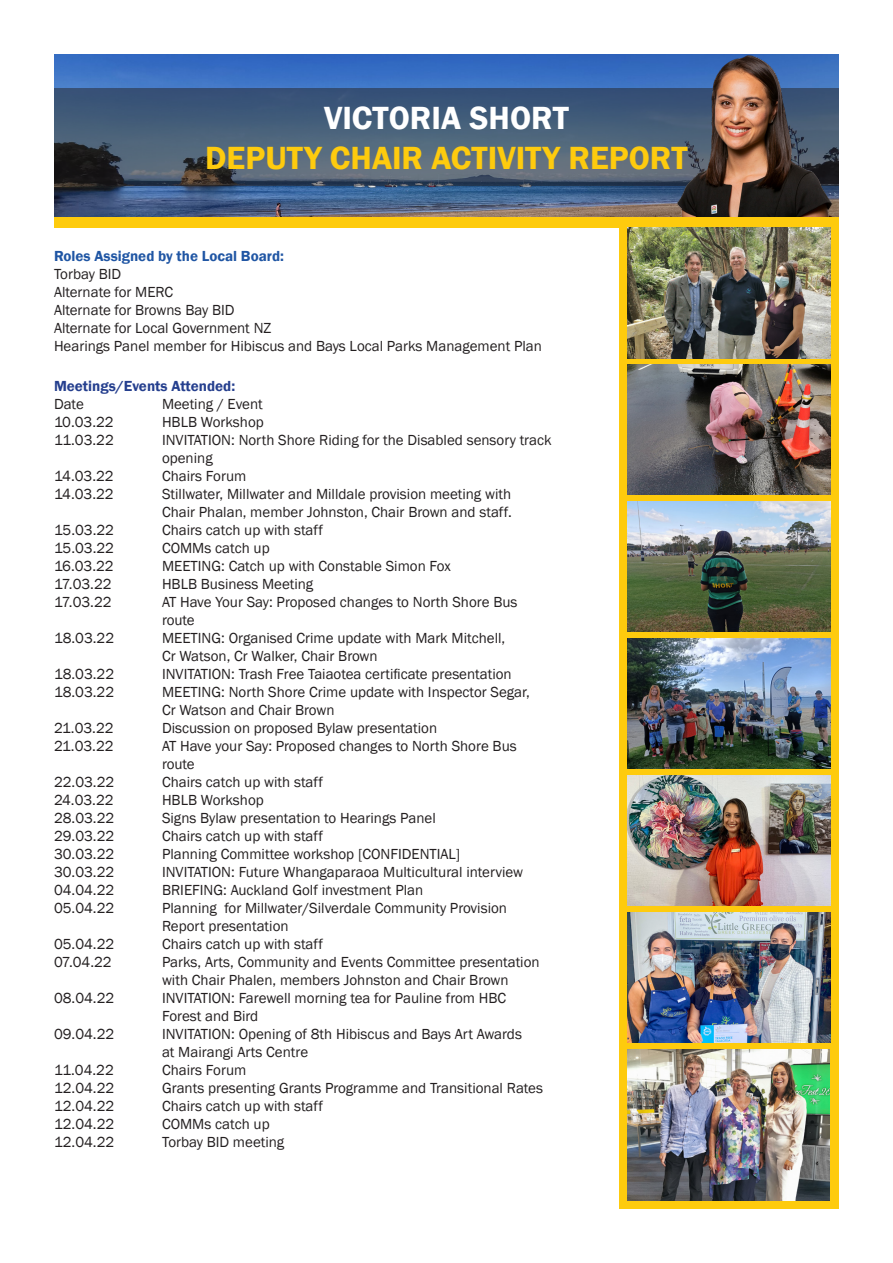
<style>
.page{position:relative;width:893px;height:1263px;background:#fff}
.page>*{position:absolute;margin:0;border:0;box-sizing:border-box;transform-origin:0 0}
.t1{font:600 33px "Franklin Gothic";color:#fecb0e}
.t2{font:600 33px "Franklin Gothic";color:#fff}
.t3{font:15px "Franklin Gothic";color:#231f20}
.t4{font:600 15px "Franklin Gothic";color:#2056a4}
.t5{font:600 15px "Franklin Gothic";color:#253f8e}
</style>
<div class="page">
<img style="left:54px;top:54px;width:555px;height:164px">
<svg style="left:54px;top:89px;width:555px;height:97px;background:#475b72"></svg>
<img style="left:609px;top:54px;width:230px;height:164px">
<div style="left:54px;top:218px;width:785px;height:10px;background:#fecb0d"></div>
<div style="left:619px;top:228px;width:220px;height:981px;background:#fecb0d"></div>
<img style="left:627px;top:228px;width:204px;height:130px">
<img style="left:627px;top:364px;width:204px;height:130px">
<img style="left:627px;top:638px;width:204px;height:131px">
<img style="left:627px;top:501px;width:204px;height:130px">
<img style="left:627px;top:775px;width:204px;height:131px">
<img style="left:627px;top:912px;width:204px;height:131px">
<img style="left:627px;top:1049px;width:203px;height:151px">
<p class="t2" style="left:324px;top:98px;width:246px">VICTORIA SHORT</p>
<p class="t1" style="left:205px;top:138px;width:484px">DEPUTY CHAIR ACTIVITY REPORT</p>
<p class="t4" style="left:54px;top:247px;width:232px">Roles Assigned by the Local Board:</p>
<p class="t3" style="left:54px;top:265px;width:69px">Torbay BID</p>
<p class="t3" style="left:54px;top:283px;width:121px">Alternate for MERC</p>
<p class="t3" style="left:54px;top:301px;width:182px">Alternate for Browns Bay BID</p>
<p class="t3" style="left:54px;top:319px;width:219px">Alternate for Local Government NZ</p>
<p class="t3" style="left:54px;top:337px;width:489px">Hearings Panel member for Hibiscus and Bays Local Parks Management Plan</p>
<p class="t5" style="left:54px;top:377px;width:183px">Meetings/Events Attended:</p>
<p class="t3" style="left:54px;top:395px;width:31px">Date</p>
<p class="t3" style="left:162px;top:395px;width:102px">Meeting / Event</p>
<p class="t3" style="left:54px;top:413px;width:61px">10.03.22</p>
<p class="t3" style="left:162px;top:413px;width:103px">HBLB Workshop</p>
<p class="t3" style="left:54px;top:431px;width:61px">11.03.22</p>
<p class="t3" style="left:162px;top:431px;width:391px">INVITATION: North Shore Riding for the Disabled sensory track</p>
<p class="t3" style="left:162px;top:449px;width:52px">opening</p>
<p class="t3" style="left:54px;top:467px;width:61px">14.03.22</p>
<p class="t3" style="left:162px;top:467px;width:86px">Chairs Forum</p>
<p class="t3" style="left:54px;top:485px;width:61px">14.03.22</p>
<p class="t3" style="left:162px;top:485px;width:351px">Stillwater, Millwater and Milldale provision meeting with</p>
<p class="t3" style="left:162px;top:503px;width:352px">Chair Phalan, member Johnston, Chair Brown and staff.</p>
<p class="t3" style="left:54px;top:521px;width:62px">15.03.22</p>
<p class="t3" style="left:162px;top:521px;width:162px">Chairs catch up with staff</p>
<p class="t3" style="left:54px;top:539px;width:62px">15.03.22</p>
<p class="t3" style="left:162px;top:539px;width:109px">COMMs catch up</p>
<p class="t3" style="left:54px;top:557px;width:61px">16.03.22</p>
<p class="t3" style="left:162px;top:557px;width:290px">MEETING: Catch up with Constable Simon Fox</p>
<p class="t3" style="left:54px;top:575px;width:59px">17.03.22</p>
<p class="t3" style="left:162px;top:575px;width:153px">HBLB Business Meeting</p>
<p class="t3" style="left:54px;top:593px;width:59px">17.03.22</p>
<p class="t3" style="left:162px;top:593px;width:357px">AT Have Your Say: Proposed changes to North Shore Bus</p>
<p class="t3" style="left:162px;top:611px;width:34px">route</p>
<p class="t3" style="left:54px;top:629px;width:62px">18.03.22</p>
<p class="t3" style="left:162px;top:629px;width:345px">MEETING: Organised Crime update with Mark Mitchell,</p>
<p class="t3" style="left:162px;top:647px;width:217px">Cr Watson, Cr Walker, Chair Brown</p>
<p class="t3" style="left:54px;top:665px;width:62px">18.03.22</p>
<p class="t3" style="left:162px;top:665px;width:351px">INVITATION: Trash Free Taiaotea certificate presentation</p>
<p class="t3" style="left:54px;top:683px;width:62px">18.03.22</p>
<p class="t3" style="left:162px;top:683px;width:369px">MEETING: North Shore Crime update with Inspector Segar,</p>
<p class="t3" style="left:162px;top:701px;width:174px">Cr Watson and Chair Brown</p>
<p class="t3" style="left:54px;top:719px;width:61px">21.03.22</p>
<p class="t3" style="left:162px;top:719px;width:277px">Discussion on proposed Bylaw presentation</p>
<p class="t3" style="left:54px;top:737px;width:61px">21.03.22</p>
<p class="t3" style="left:162px;top:737px;width:356px">AT Have your Say: Proposed changes to North Shore Bus</p>
<p class="t3" style="left:162px;top:755px;width:34px">route</p>
<p class="t3" style="left:54px;top:773px;width:62px">22.03.22</p>
<p class="t3" style="left:162px;top:773px;width:162px">Chairs catch up with staff</p>
<p class="t3" style="left:54px;top:791px;width:61px">24.03.22</p>
<p class="t3" style="left:162px;top:791px;width:103px">HBLB Workshop</p>
<p class="t3" style="left:54px;top:809px;width:62px">28.03.22</p>
<p class="t3" style="left:162px;top:809px;width:275px">Signs Bylaw presentation to Hearings Panel</p>
<p class="t3" style="left:54px;top:827px;width:62px">29.03.22</p>
<p class="t3" style="left:162px;top:827px;width:162px">Chairs catch up with staff</p>
<p class="t3" style="left:54px;top:845px;width:62px">30.03.22</p>
<p class="t3" style="left:162px;top:845px;width:300px">Planning Committee workshop [CONFIDENTIAL]</p>
<p class="t3" style="left:54px;top:863px;width:62px">30.03.22</p>
<p class="t3" style="left:162px;top:863px;width:363px">INVITATION: Future Whangaparaoa Multicultural interview</p>
<p class="t3" style="left:54px;top:881px;width:62px">04.04.22</p>
<p class="t3" style="left:162px;top:881px;width:263px">BRIEFING: Auckland Golf investment Plan</p>
<p class="t3" style="left:54px;top:899px;width:62px">05.04.22</p>
<p class="t3" style="left:162px;top:899px;width:347px">Planning for Millwater/Silverdale Community Provision</p>
<p class="t3" style="left:162px;top:917px;width:128px">Report presentation</p>
<p class="t3" style="left:54px;top:935px;width:62px">05.04.22</p>
<p class="t3" style="left:162px;top:935px;width:162px">Chairs catch up with staff</p>
<p class="t3" style="left:54px;top:953px;width:59px">07.04.22</p>
<p class="t3" style="left:162px;top:953px;width:379px">Parks, Arts, Community and Events Committee presentation</p>
<p class="t3" style="left:162px;top:971px;width:348px">with Chair Phalen, members Johnston and Chair Brown</p>
<p class="t3" style="left:54px;top:989px;width:62px">08.04.22</p>
<p class="t3" style="left:162px;top:989px;width:346px">INVITATION: Farewell morning tea for Pauline from HBC</p>
<p class="t3" style="left:162px;top:1007px;width:98px">Forest and Bird</p>
<p class="t3" style="left:54px;top:1025px;width:62px">09.04.22</p>
<p class="t3" style="left:162px;top:1025px;width:361px">INVITATION: Opening of 8th Hibiscus and Bays Art Awards</p>
<p class="t3" style="left:162px;top:1043px;width:148px">at Mairangi Arts Centre</p>
<p class="t3" style="left:54px;top:1061px;width:61px">11.04.22</p>
<p class="t3" style="left:162px;top:1061px;width:86px">Chairs Forum</p>
<p class="t3" style="left:54px;top:1079px;width:62px">12.04.22</p>
<p class="t3" style="left:162px;top:1079px;width:383px">Grants presenting Grants Programme and Transitional Rates</p>
<p class="t3" style="left:54px;top:1097px;width:62px">12.04.22</p>
<p class="t3" style="left:162px;top:1097px;width:162px">Chairs catch up with staff</p>
<p class="t3" style="left:54px;top:1115px;width:62px">12.04.22</p>
<p class="t3" style="left:162px;top:1115px;width:109px">COMMs catch up</p>
<p class="t3" style="left:54px;top:1133px;width:62px">12.04.22</p>
<p class="t3" style="left:162px;top:1133px;width:124px">Torbay BID meeting</p>
</div>
